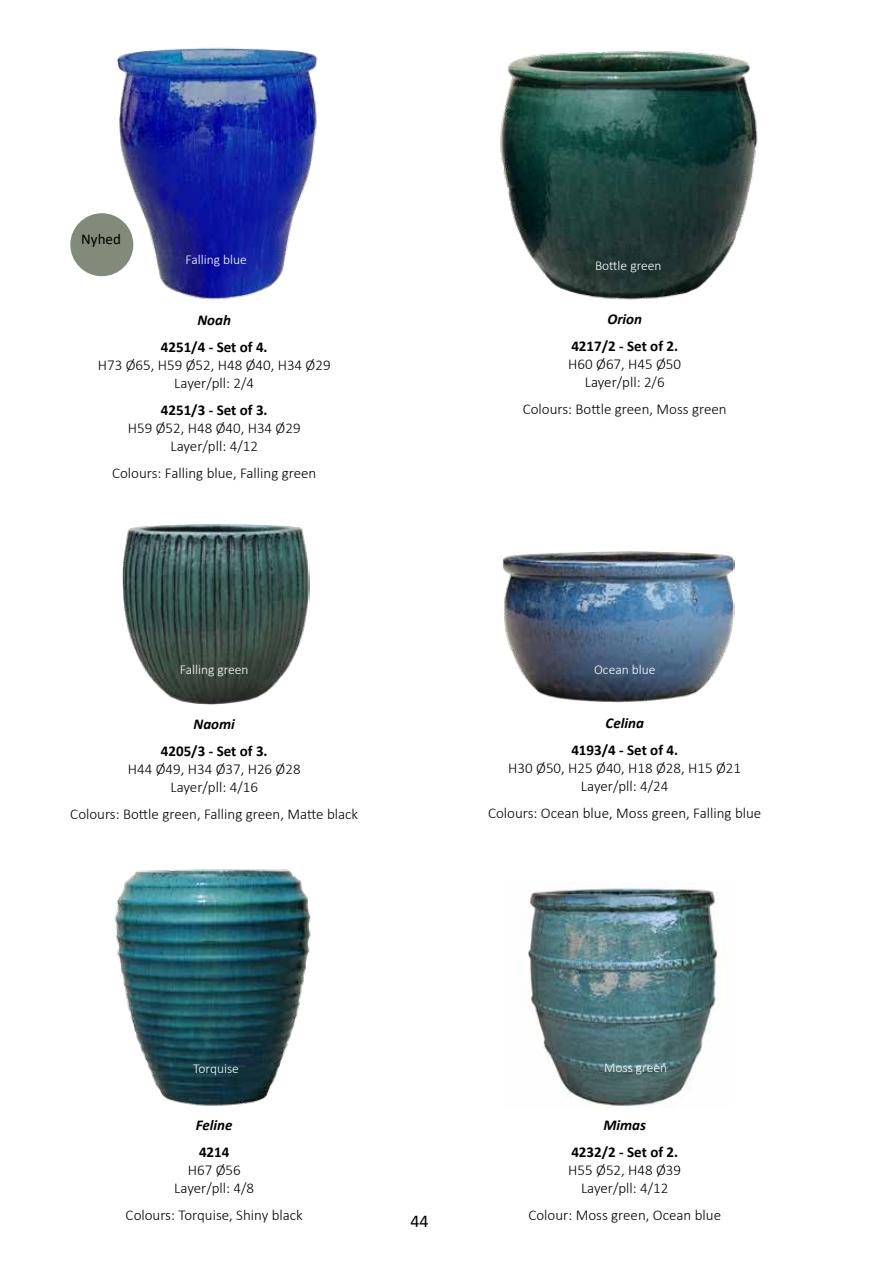
<style>
.page{position:relative;width:893px;height:1263px;background:#fff}
.page>*{position:absolute;margin:0;border:0;box-sizing:border-box;transform-origin:0 0}
.t1{font:18px "Calibri";color:#000}
.t2{font:300 15px/18px "Calibri";color:#000;text-align:center}
.t3{font:700 15px "Calibri";color:#000}
.t4{font:italic 700 15px "Calibri";color:#000}
.t5{font:15px "Calibri";color:#000}
.t6{font:300 13.5px "Calibri";color:#fff}
</style>
<div class="page">
<img style="left:123px;top:524px;width:187px;height:180px">
<img style="left:500px;top:51px;width:258px;height:249px">
<img style="left:83px;top:47px;width:235px;height:253px">
<img style="left:502px;top:551px;width:232px;height:152px">
<img style="left:528px;top:887px;width:191px;height:220px">
<img style="left:114px;top:869px;width:197px;height:237px">
<div style="left:70px;top:213px;width:63px;height:63px;background:#828a79;border-radius:50%"></div>
<p class="t5" style="left:81px;top:229px;width:41px">Nyhed</p>
<p class="t6" style="left:186px;top:251px;width:63px">Falling blue</p>
<p class="t6" style="left:595px;top:257px;width:68px">Bottle green</p>
<p class="t4" style="left:197px;top:309px;width:35px">Noah</p>
<p class="t3" style="left:161px;top:336px;width:108px">4251/4 - Set of 4.</p>
<p class="t2" style="left:98px;top:355px;width:234px">H73 Ø65, H59 Ø52, H48 Ø40, H34 Ø29<br>Layer/pll: 2/4</p>
<p class="t3" style="left:161px;top:399px;width:108px">4251/3 - Set of 3.</p>
<p class="t2" style="left:128px;top:418px;width:174px">H59 Ø52, H48 Ø40, H34 Ø29<br>Layer/pll: 4/12</p>
<p class="t2" style="left:112px;top:463px;width:206px">Colours: Falling blue, Falling green</p>
<p class="t4" style="left:607px;top:308px;width:36px">Orion</p>
<p class="t3" style="left:571px;top:335px;width:108px">4217/2 - Set of 2.</p>
<p class="t2" style="left:568px;top:355px;width:114px">H60 Ø67, H45 Ø50<br>Layer/pll: 2/6</p>
<p class="t2" style="left:523px;top:400px;width:205px">Colours: Bottle green, Moss green</p>
<p class="t6" style="left:180px;top:661px;width:70px">Falling green</p>
<p class="t6" style="left:594px;top:661px;width:63px">Ocean blue</p>
<p class="t4" style="left:194px;top:714px;width:43px">Naomi</p>
<p class="t3" style="left:161px;top:741px;width:108px">4205/3 - Set of 3.</p>
<p class="t2" style="left:128px;top:760px;width:174px">H44 Ø49, H34 Ø37, H26 Ø28<br>Layer/pll: 4/16</p>
<p class="t2" style="left:70px;top:805px;width:289px">Colours: Bottle green, Falling green, Matte black</p>
<p class="t4" style="left:606px;top:712px;width:40px">Celina</p>
<p class="t3" style="left:571px;top:739px;width:108px">4193/4 - Set of 4.</p>
<p class="t2" style="left:508px;top:758px;width:234px">H30 Ø50, H25 Ø40, H18 Ø28, H15 Ø21<br>Layer/pll: 4/24</p>
<p class="t2" style="left:488px;top:803px;width:275px">Colours: Ocean blue, Moss green, Falling blue</p>
<p class="t6" style="left:193px;top:1060px;width:47px">Torquise</p>
<p class="t6" style="left:604px;top:1059px;width:65px">Moss green</p>
<p class="t4" style="left:196px;top:1114px;width:38px">Feline</p>
<p class="t3" style="left:199px;top:1141px;width:32px">4214</p>
<p class="t2" style="left:174px;top:1160px;width:81px">H67 Ø56<br>Layer/pll: 4/8</p>
<p class="t2" style="left:126px;top:1205px;width:179px">Colours: Torquise, Shiny black</p>
<p class="t1" style="left:410px;top:1209px;width:20px">44</p>
<p class="t4" style="left:603px;top:1114px;width:44px">Mimas</p>
<p class="t3" style="left:571px;top:1141px;width:108px">4232/2 - Set of 2.</p>
<p class="t2" style="left:568px;top:1160px;width:114px">H55 Ø52, H48 Ø39<br>Layer/pll: 4/12</p>
<p class="t2" style="left:528px;top:1205px;width:194px">Colour: Moss green, Ocean blue</p>
</div>
